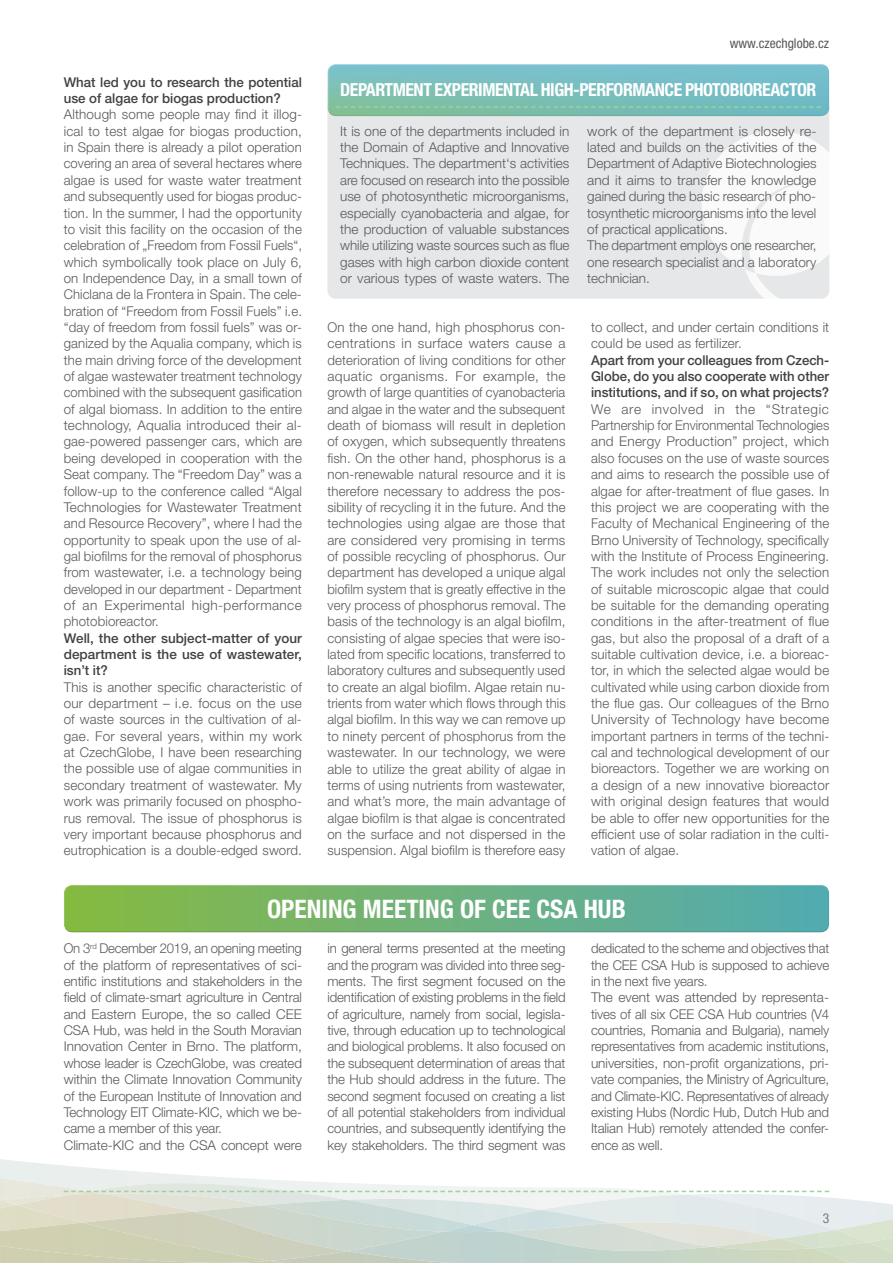
<style>
.page{position:relative;width:893px;height:1263px;background:#fff}
.page>*{position:absolute;margin:0;border:0;box-sizing:border-box;transform-origin:0 0}
.t1{font:700 condensed 25.5px "Helvetica Neue LT Pro";color:#fff}
.t2{font:700 condensed 18px "Helvetica Neue LT Pro";letter-spacing:-.025em;color:#fff}
.t3{font:300 13.5px/16.4px "Helvetica Neue LT Pro";letter-spacing:-.005em;color:#58595b;text-align:justify}
.t4{font:500 13.5px/16.4px "Helvetica Neue LT Pro";color:#414042;text-align:justify}
.t5{font:condensed 13.5px "Helvetica Neue LT Pro";color:#58595b}
.t6{font:300 condensed 13.5px "Helvetica Neue LT Pro";color:#58595b}
</style>
<div class="page">
<img style="left:865px;top:1238px;width:27px;height:25px">
<img style="left:347px;top:1238px;width:518px;height:25px">
<img style="left:270px;top:1238px;width:77px;height:5px">
<img style="left:0;top:1243px;width:802px;height:20px">
<img style="left:892px;top:1238px;width:1px;height:15px">
<div style="left:327px;top:99px;width:502px;height:200px;background:#e6e7e8;border-radius:9px"></div>
<svg style="left:702px;top:131px;width:127px;height:168px"></svg>
<svg style="left:0;top:1159px;width:893px;height:79px"></svg>
<div style="left:327px;top:62px;width:503px;height:50px;background:linear-gradient(to right,#acd8e2,#aad6e0)"></div>
<div style="left:327px;top:65px;width:504px;height:52px;background:#000;opacity:.3"></div>
<svg style="left:336px;top:106px;width:485px;height:2px"></svg>
<svg style="left:67px;top:885px;width:759px;height:2px;background:#7dba89"></svg>
<div style="left:63px;top:887px;width:766px;height:46px;background:#000;opacity:.3"></div>
<p class="t4" style="left:64px;top:74px;width:240px">What led you to research the potential use of algae for biogas production?</p>
<p class="t3" style="left:64px;top:106px;width:240px">Although some people may find it illog&shy;ical to test algae for biogas production, in Spain there is already a pilot operation covering an area of several hectares where algae is used for waste water treatment and subsequently used for biogas produc&shy;tion. In the summer, I had the opportunity to visit this facility on the occasion of the celebration of „Freedom from Fossil Fuels“, which symbolically took place on July 6, on Independence Day, in a small town of Chiclana de la Frontera in Spain. The cele&shy;bration of “Freedom from Fossil Fuels” i.e. “day of freedom from fossil fuels” was or&shy;ganized by the Aqualia company, which is the main driving force of the development of algae wastewater treatment technology combined with the subsequent gasification of algal biomass. In addition to the entire technology, Aqualia introduced their al&shy;gae-powered passenger cars, which are being developed in cooperation with the Seat company. The “Freedom Day” was a follow-up to the conference called “Algal Technologies for Wastewater Treatment and Resource Recovery”, where I had the opportunity to speak upon the use of al&shy;gal biofilms for the removal of phosphorus from wastewater, i.e. a technology being developed in our department - Department of an Experimental high-performance photobioreactor.</p>
<p class="t4" style="left:64px;top:629px;width:240px">Well, the other subject-matter of your department is the use of wastewater, isn’t it?</p>
<p class="t3" style="left:64px;top:678px;width:240px">This is another specific characteristic of our department – i.e. focus on the use of waste sources in the cultivation of al&shy;gae. For several years, within my work at CzechGlobe, I have been researching the possible use of algae communities in secondary treatment of wastewater. My work was primarily focused on phospho&shy;rus removal. The issue of phosphorus is very important because phosphorus and eutrophication is a double-edged sword.</p>
<p class="t5" style="left:730px;top:36px;width:101px">www.czechglobe.cz</p>
<h2 class="t2" style="left:340px;top:79px;width:478px">DEPARTMENT EXPERIMENTAL HIGH-PERFORMANCE PHOTOBIOREACTOR</h2>
<p class="t3" style="left:340px;top:122px;width:231px">It is one of the departments included in the Domain of Adaptive and Innovative Techniques. The department‘s activities are focused on research into the possible use of photosynthetic microorganisms, especially cyanobacteria and algae, for the production of valuable substances while utilizing waste sources such as flue gases with high carbon dioxide content or various types of waste waters. The</p>
<p class="t3" style="left:587px;top:122px;width:231px;text-align:left">work of the department is closely re&shy;lated and builds on the activities of the Department of Adaptive Biotechnologies and it aims to transfer the knowledge gained during the basic research of pho&shy;tosynthetic microorganisms into the level of practical applications.<br>The department employs one researcher, one research specialist and a laboratory technician.</p>
<p class="t3" style="left:327px;top:319px;width:240px">On the one hand, high phosphorus con&shy;centrations in surface waters cause a deterioration of living conditions for other aquatic organisms. For example, the growth of large quantities of cyanobacteria and algae in the water and the subsequent death of biomass will result in depletion of oxygen, which subsequently threatens fish. On the other hand, phosphorus is a non-renewable natural resource and it is therefore necessary to address the pos&shy;sibility of recycling it in the future. And the technologies using algae are those that are considered very promising in terms of possible recycling of phosphorus. Our department has developed a unique algal biofilm system that is greatly effective in the very process of phosphorus removal. The basis of the technology is an algal biofilm, consisting of algae species that were iso&shy;lated from specific locations, transferred to laboratory cultures and subsequently used to create an algal biofilm. Algae retain nu&shy;trients from water which flows through this algal biofilm. In this way we can remove up to ninety percent of phosphorus from the wastewater. In our technology, we were able to utilize the great ability of algae in terms of using nutrients from wastewater, and what’s more, the main advantage of algae biofilm is that algae is concentrated on the surface and not dispersed in the suspension. Algal biofilm is therefore easy</p>
<p class="t3" style="left:591px;top:319px;width:240px">to collect, and under certain conditions it could be used as fertilizer.</p>
<p class="t4" style="left:591px;top:352px;width:240px">Apart from your colleagues from Czech-Globe, do you also cooperate with other institutions, and if so, on what projects?</p>
<p class="t3" style="left:591px;top:400px;width:240px">We are involved in the “Strategic Partnership for Environmental Technologies and Energy Production” project, which also focuses on the use of waste sources and aims to research the possible use of algae for after-treatment of flue gases. In this project we are cooperating with the Faculty of Mechanical Engineering of the Brno University of Technology, specifically with the Institute of Process Engineering.<br>The work includes not only the selection of suitable microscopic algae that could be suitable for the demanding operating conditions in the after-treatment of flue gas, but also the proposal of a draft of a suitable cultivation device, i.e. a bioreac&shy;tor, in which the selected algae would be cultivated while using carbon dioxide from the flue gas. Our colleagues of the Brno University of Technology have become important partners in terms of the techni&shy;cal and technological development of our bioreactors. Together we are working on a design of a new innovative bioreactor with original design features that would be able to offer new opportunities for the efficient use of solar radiation in the culti&shy;vation of algae.</p>
<h1 class="t1" style="left:267px;top:893px;width:360px">OPENING MEETING OF CEE CSA HUB</h1>
<p class="t3" style="left:64px;top:940px;width:240px;text-align:left">On 3<sup>rd</sup> December 2019, an opening meeting of the platform of representatives of sci&shy;entific institutions and stakeholders in the field of climate-smart agriculture in Central and Eastern Europe, the so called CEE CSA Hub, was held in the South Moravian Innovation Center in Brno. The platform, whose leader is CzechGlobe, was created within the Climate Innovation Community of the European Institute of Innovation and Technology EIT Climate-KIC, which we be&shy;came a member of this year.<br>Climate-KIC and the CSA concept were</p>
<p class="t3" style="left:327px;top:940px;width:240px">in general terms presented at the meeting and the program was divided into three seg&shy;ments. The first segment focused on the identification of existing problems in the field of agriculture, namely from social, legisla&shy;tive, through education up to technological and biological problems. It also focused on the subsequent determination of areas that the Hub should address in the future. The second segment focused on creating a list of all potential stakeholders from individual countries, and subsequently identifying the key stakeholders. The third segment was</p>
<p class="t3" style="left:591px;top:940px;width:240px;text-align:left">dedicated to the scheme and objectives that the CEE CSA Hub is supposed to achieve in the next five years.<br>The event was attended by representa&shy;tives of all six CEE CSA Hub countries (V4 countries, Romania and Bulgaria), namely representatives from academic institutions, universities, non-profit organizations, pri&shy;vate companies, the Ministry of Agriculture, and Climate-KIC. Representatives of already existing Hubs (Nordic Hub, Dutch Hub and Italian Hub) remotely attended the confer&shy;ence as well.</p>
<p class="t6" style="left:823px;top:1211px;width:8px">3</p>
</div>
